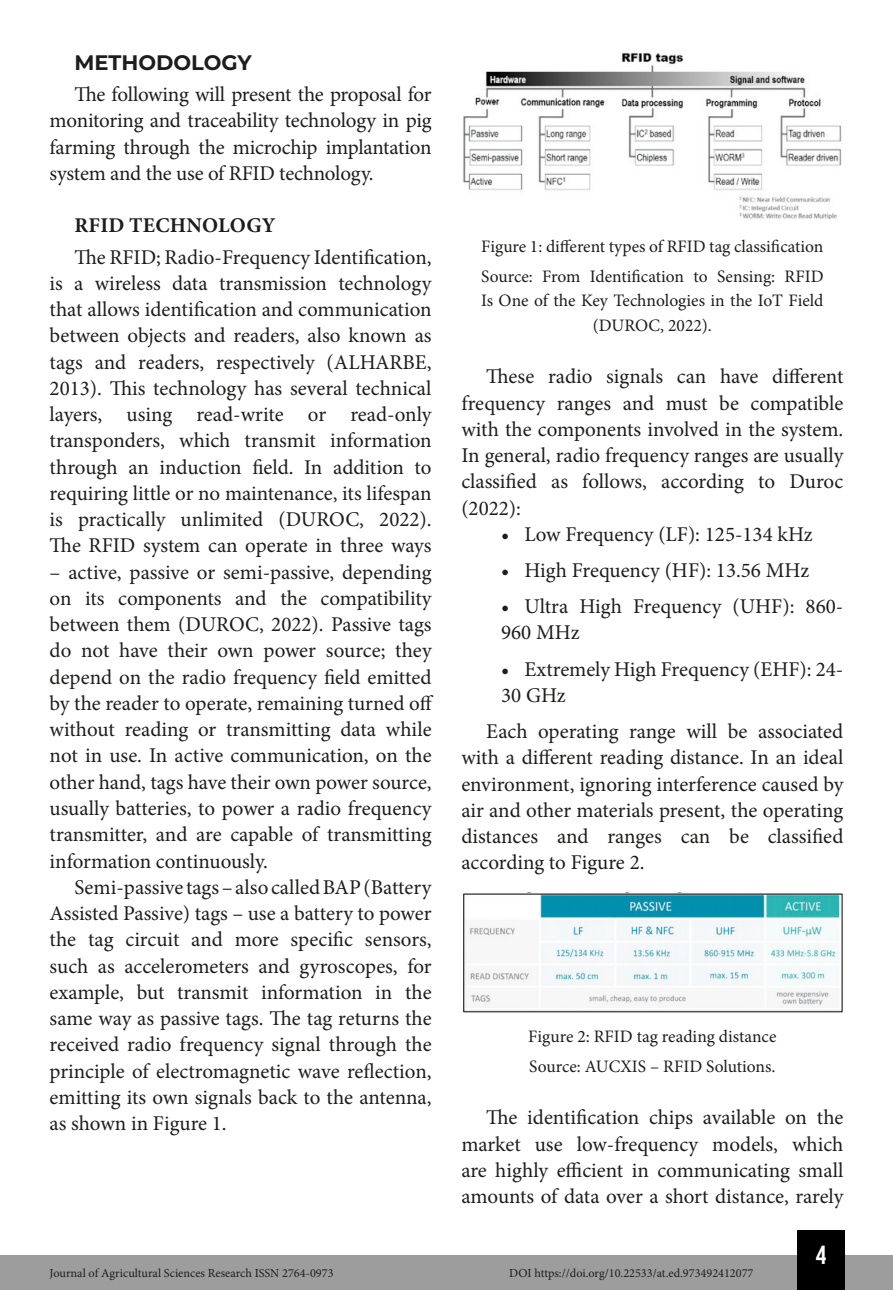
<style>
.page{position:relative;width:893px;height:1290px;background:#fff}
.page>*{position:absolute;margin:0;border:0;box-sizing:border-box;transform-origin:0 0}
.t1{font:26.25px "Bebas Kai";color:#fff}
.TXT{font:21px/26.2px "Minion Pro";color:#1d1d1b;text-align:justify}
.SUB{font:700 21px "Minion Pro";letter-spacing:.01em;color:#1d1d1b}
.TITULO{font:700 21px "Montserrat";color:#1d1d1b}
.Info_Imagem{font:17.5px/24.5px "Minion Pro";color:#1d1d1b;text-align:center}
.t2{font:12.25px "Minion Pro";color:#1d1d1b}
</style>
<div class="page">
<div style="left:0;top:1255px;width:893px;height:35px;background:#9d9d9d"></div>
<div style="left:797px;top:1230px;width:48px;height:60px;background:#000"></div>
<img style="left:463px;top:52px;width:379px;height:168px">
<img style="left:463px;top:893px;width:380px;height:120px">
<p class="TITULO" style="left:74px;top:47px;width:179px">METHODOLOGY</p>
<p class="TXT" style="left:50px;top:81px;width:384px;text-indent:25px">The following will present the proposal for monitoring and traceability technology in pig farming through the microchip implantation system and the use of RFID technology.</p>
<p class="SUB" style="left:75px;top:211px;width:203px">RFID TECHNOLOGY</p>
<p class="TXT" style="left:50px;top:244px;width:384px;text-indent:25px">The RFID; Radio-Frequency Identification, is a wireless data transmission technology that allows identification and communication between objects and readers, also known as tags and readers, respectively (ALHARBE, 2013). This technology has several technical layers, using read-write or read-only transponders, which transmit information through an induction field. In addition to requiring little or no maintenance, its lifespan is practically unlimited (DUROC, 2022).<br>The RFID system can operate in three ways</p>
<p class="TXT" style="left:50px;top:559px;width:385px">– active, passive or semi-passive, depending on its components and the compatibility between them (DUROC, 2022). Passive tags do not have their own power source; they depend on the radio frequency field emitted by the reader to operate, remaining turned off without reading or transmitting data while not in use. In active communication, on the other hand, tags have their own power source, usually batteries, to power a radio frequency transmitter, and are capable of transmitting information continuously.</p>
<p class="TXT" style="left:50px;top:874px;width:383px;text-indent:25px">Semi-passive tags – also called BAP (Battery Assisted Passive) tags – use a battery to power the tag circuit and more specific sensors, such as accelerometers and gyroscopes, for example, but transmit information in the same way as passive tags. The tag returns the received radio frequency signal through the principle of electromagnetic wave reflection, emitting its own signals back to the antenna, as shown in Figure 1.</p>
<p class="Info_Imagem" style="left:481px;top:235px;width:344px">Figure 1: different types of RFID tag classification</p>
<p class="Info_Imagem" style="left:481px;top:264px;width:344px">Source: From Identification to Sensing: RFID<br>Is One of the Key Technologies in the IoT Field (DUROC, 2022).</p>
<p class="TXT" style="left:461px;top:364px;width:384px;text-indent:25px">These radio signals can have different frequency ranges and must be compatible with the components involved in the system.<br>In general, radio frequency ranges are usually classified as follows, according to Duroc (2022):</p>
<p class="TXT" style="left:501px;top:521px;width:313px">• Low Frequency (LF): 125-134 kHz</p>
<p class="TXT" style="left:501px;top:557px;width:310px">• High Frequency (HF): 13.56 MHz</p>
<p class="TXT" style="left:501px;top:593px;width:344px">• Ultra High Frequency (UHF): 860-<br>960 MHz</p>
<p class="TXT" style="left:501px;top:656px;width:344px">• Extremely High Frequency (EHF): 24-<br>30 GHz</p>
<p class="TXT" style="left:461px;top:718px;width:384px;text-indent:25px">Each operating range will be associated with a different reading distance. In an ideal environment, ignoring interference caused by air and other materials present, the operating distances and ranges can be classified according to Figure 2.</p>
<p class="Info_Imagem" style="left:528px;top:1025px;width:250px">Figure 2: RFID tag reading distance</p>
<p class="Info_Imagem" style="left:529px;top:1054px;width:248px">Source: AUCXIS – RFID Solutions.</p>
<p class="TXT" style="left:461px;top:1105px;width:384px;text-indent:25px">The identification chips available on the market use low-frequency models, which are highly efficient in communicating small amounts of data over a short distance, rarely</p>
<p class="t1" style="left:816px;top:1241px;width:12px">4</p>
<p class="t2" style="left:50px;top:1265px;width:285px">Journal of Agricultural Sciences Research ISSN 2764-0973</p>
<p class="t2" style="left:509px;top:1265px;width:246px">DOI https://doi.org/10.22533/at.ed.973492412077</p>
</div>
